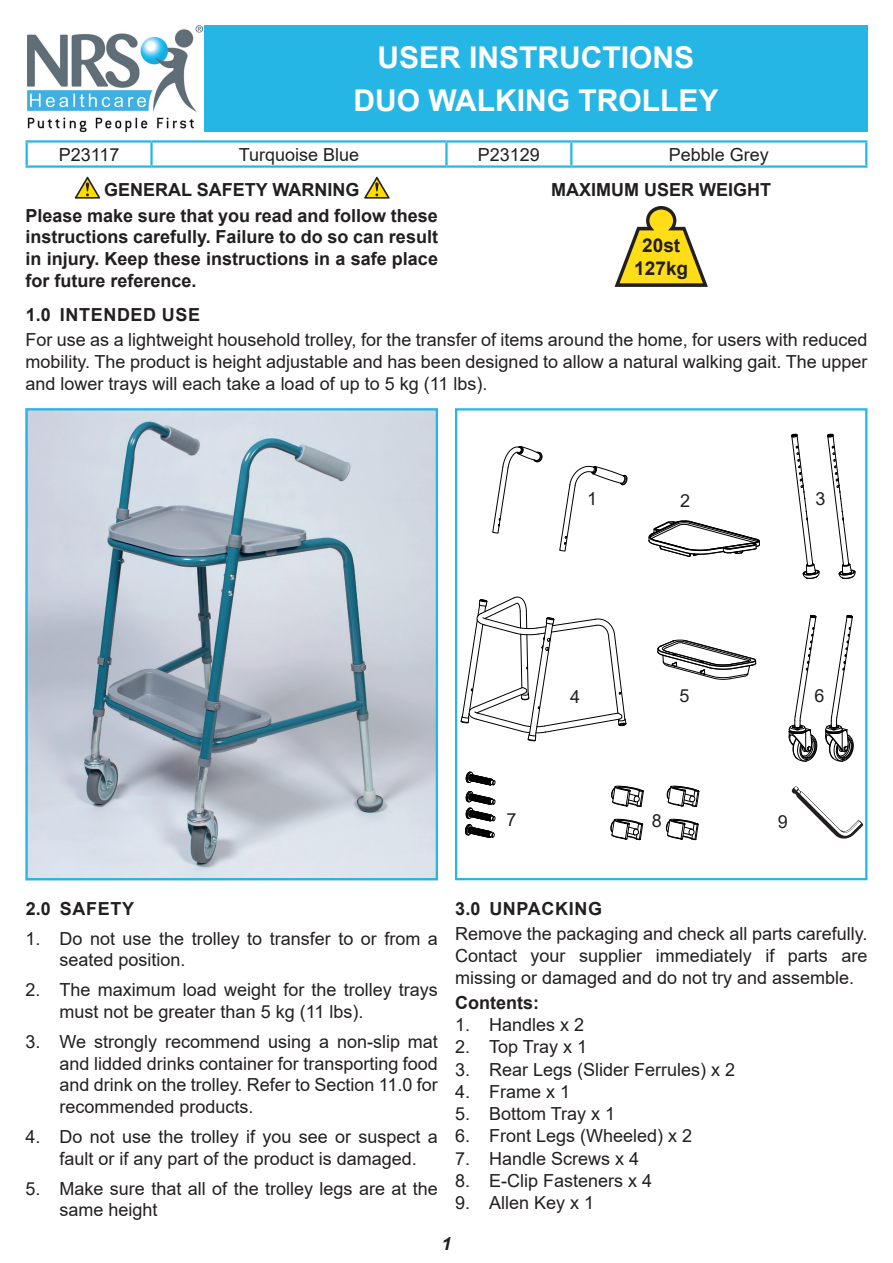
<style>
.page{position:relative;width:893px;height:1263px;background:#fff}
.page>*{position:absolute;margin:0;border:0;box-sizing:border-box;transform-origin:0 0}
.t1{font:700 30px/43.2px "Arial";color:#fff;text-align:center}
.t2{font:700 19.05px/22.8px "Arial";color:#231f20;text-align:center}
.t3{font:18px/21.6px "Arial";color:#231f20}
.t4{font:700 18px/21.6px "Arial";color:#231f20;text-align:center}
.t5{font:700 18px "Arial";letter-spacing:.035em;color:#231f20}
.t6{font:italic 700 18px "Arial";color:#231f20}
</style>
<div class="page">
<img style="left:28px;top:26px;width:174px;height:106px">
<div style="left:204px;top:26px;width:663px;height:106px;background:#26b6e6"></div>
<svg style="left:75px;top:177px;width:25px;height:21px"></svg>
<svg style="left:364px;top:177px;width:25px;height:21px"></svg>
<hr style="left:26px;top:140px;width:126px;height:3px;background:#26b6e6">
<hr style="left:26px;top:143px;width:2px;height:22px;background:#26b6e6">
<hr style="left:152px;top:140px;width:294px;height:3px;background:#26b6e6">
<hr style="left:150px;top:143px;width:3px;height:22px;background:#26b6e6">
<hr style="left:446px;top:140px;width:125px;height:3px;background:#26b6e6">
<hr style="left:445px;top:143px;width:3px;height:22px;background:#26b6e6">
<hr style="left:571px;top:140px;width:296px;height:3px;background:#26b6e6">
<hr style="left:570px;top:143px;width:2px;height:22px;background:#26b6e6">
<hr style="left:865px;top:143px;width:2px;height:22px;background:#26b6e6">
<hr style="left:26px;top:165px;width:126px;height:3px;background:#26b6e6">
<hr style="left:152px;top:165px;width:294px;height:3px;background:#26b6e6">
<hr style="left:446px;top:165px;width:125px;height:3px;background:#26b6e6">
<hr style="left:571px;top:165px;width:296px;height:3px;background:#26b6e6">
<svg style="left:615px;top:206px;width:93px;height:80px"></svg>
<img style="left:29px;top:411px;width:406px;height:466px">
<div style="left:26px;top:408px;width:412px;height:472px;border:2px solid #26b6e6"></div>
<svg style="left:788px;top:615px;width:29px;height:147px"></svg>
<svg style="left:825px;top:615px;width:29px;height:147px"></svg>
<svg style="left:827px;top:434px;width:29px;height:145px"></svg>
<svg style="left:791px;top:434px;width:29px;height:145px"></svg>
<svg style="left:492px;top:446px;width:51px;height:87px"></svg>
<svg style="left:559px;top:466px;width:69px;height:85px"></svg>
<svg style="left:657px;top:640px;width:99px;height:40px"></svg>
<svg style="left:648px;top:521px;width:112px;height:36px"></svg>
<svg style="left:460px;top:596px;width:167px;height:145px"></svg>
<svg style="left:611px;top:785px;width:33px;height:22px"></svg>
<svg style="left:465px;top:771px;width:31px;height:67px"></svg>
<svg style="left:610px;top:819px;width:33px;height:21px"></svg>
<svg style="left:667px;top:785px;width:33px;height:22px"></svg>
<svg style="left:666px;top:819px;width:33px;height:21px"></svg>
<svg style="left:792px;top:786px;width:71px;height:53px"></svg>
<div style="left:455px;top:408px;width:412px;height:472px;border:2px solid #26b6e6"></div>
<h1 class="t1" style="left:354px;top:36px;width:367px">USER INSTRUCTIONS<br>DUO WALKING TROLLEY</h1>
<p class="t3" style="left:59px;top:143px;width:62px">P23117</p>
<p class="t3" style="left:239px;top:143px;width:122px">Turquoise Blue</p>
<p class="t3" style="left:478px;top:143px;width:64px">P23129</p>
<p class="t3" style="left:669px;top:143px;width:102px">Pebble Grey</p>
<p class="t4" style="left:551px;top:179px;width:221px">MAXIMUM USER WEIGHT</p>
<p class="t4" style="left:26px;top:177px;width:414px;line-height:25.8px">GENERAL SAFETY WARNING<br>Please make sure that you read and follow these</p>
<p class="t4" style="left:26px;top:226px;width:414px;text-align:justify">instructions carefully. Failure to do so can result in injury. Keep these instructions in a safe place for future reference.</p>
<p class="t2" style="left:634px;top:234px;width:55px">20st<br>127kg</p>
<p class="t5" style="left:26px;top:301px;width:176px">1.0 INTENDED USE</p>
<p class="t3" style="left:26px;top:329px;width:843px;text-align:justify">For use as a lightweight household trolley, for the transfer of items around the home, for users with reduced mobility. The product is height adjustable and has been designed to allow a natural walking gait. The upper and lower trays will each take a load of up to 5 kg (11 lbs).</p>
<p class="t3" style="left:587px;top:487px;width:12px">1</p>
<p class="t3" style="left:680px;top:489px;width:12px">2</p>
<p class="t3" style="left:815px;top:488px;width:12px">3</p>
<p class="t3" style="left:570px;top:685px;width:12px">4</p>
<p class="t3" style="left:814px;top:684px;width:12px">6</p>
<p class="t3" style="left:680px;top:684px;width:12px">5</p>
<p class="t3" style="left:507px;top:809px;width:12px">7</p>
<p class="t3" style="left:652px;top:809px;width:12px">8</p>
<p class="t3" style="left:778px;top:810px;width:12px">9</p>
<p class="t4" style="left:26px;top:898px;width:110px">2.0 SAFETY</p>
<p class="t3" style="left:60px;top:927px;width:380px;text-indent:-34px">1. Do not use the trolley to transfer to or from a seated position.</p>
<p class="t3" style="left:60px;top:979px;width:380px;text-indent:-34px">2. The maximum load weight for the trolley trays must not be greater than 5 kg (11 lbs).</p>
<p class="t3" style="left:60px;top:1031px;width:380px;text-align:justify;text-indent:-34px">3. We strongly recommend using a non-slip mat and lidded drinks container for transporting food and drink on the trolley. Refer to Section 11.0 for recommended products.</p>
<p class="t3" style="left:60px;top:1126px;width:380px;text-indent:-34px">4. Do not use the trolley if you see or suspect a fault or if any part of the product is damaged.</p>
<p class="t3" style="left:60px;top:1177px;width:380px;text-indent:-34px">5. Make sure that all of the trolley legs are at the same height</p>
<p class="t5" style="left:455px;top:896px;width:148px">3.0 UNPACKING</p>
<p class="t3" style="left:455px;top:923px;width:414px;text-align:justify">Remove the packaging and check all parts carefully.<br>Contact your supplier immediately if parts are missing or damaged and do not try and assemble.</p>
<p class="t4" style="left:455px;top:992px;width:85px">Contents:</p>
<p class="t3" style="left:455px;top:1014px;width:131px">1. Handles x 2</p>
<p class="t3" style="left:455px;top:1036px;width:134px">2. Top Tray x 1</p>
<p class="t3" style="left:455px;top:1058px;width:282px">3. Rear Legs (Slider Ferrules) x 2</p>
<p class="t3" style="left:455px;top:1081px;width:117px">4. Frame x 1</p>
<p class="t3" style="left:455px;top:1103px;width:162px">5. Bottom Tray x 1</p>
<p class="t3" style="left:455px;top:1125px;width:239px">6. Front Legs (Wheeled) x 2</p>
<p class="t3" style="left:455px;top:1147px;width:186px">7. Handle Screws x 4</p>
<p class="t3" style="left:455px;top:1170px;width:199px">8. E-Clip Fasteners x 4</p>
<p class="t3" style="left:455px;top:1192px;width:141px">9. Allen Key x 1</p>
<p class="t6" style="left:441px;top:1232px;width:12px">1</p>
</div>
